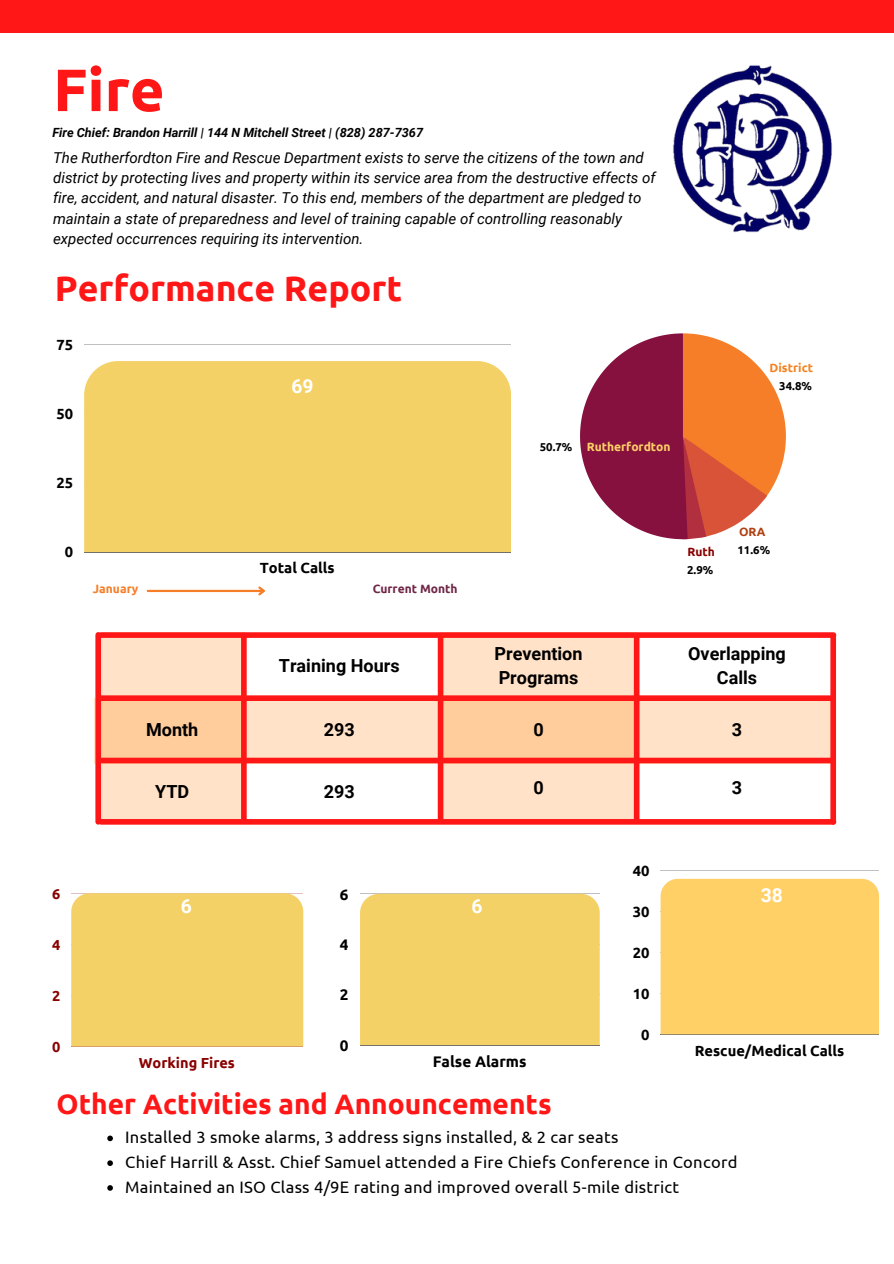
<style>
.page{position:relative;width:894px;height:1264px;background:#fff}
.page>*{position:absolute;margin:0;border:0;box-sizing:border-box;transform-origin:0 0}
.t1{font:700 59.55px "Ubuntu";color:#ff1616}
.t2{font:700 35.55px "Ubuntu";color:#ff1616}
.t3{font:700 28.05px "Ubuntu";color:#ff1616}
.t4{font:700 19.2px "Roboto";color:#fff}
.t5{font:700 18px/24.8px "Roboto";color:#000}
.t6{font:16.5px "Ubuntu";letter-spacing:.015em;color:#000}
.t7{font:700 15.3px "Ubuntu";color:#000}
.t8{font:italic 15px/20.2px "Roboto";color:#000}
.t9{font:700 14.7px "Ubuntu";color:#000}
.t10{font:700 14.55px "Ubuntu";color:#890000}
.t11{font:italic 700 12.6px "Roboto";color:#000}
.t12{font:700 12px "Ubuntu";color:#ffd066}
.t13{font:700 12px "Ubuntu";color:#702747}
.t14{font:700 12px "Ubuntu";color:#f48322}
.t15{font:700 12px "Ubuntu";color:#f67e28}
.t16{font:700 12px "Ubuntu";color:#890000}
.t17{font:700 12px "Ubuntu";color:#b04114}
.t18{font:700 11.4px "Ubuntu";color:#000}
</style>
<div class="page">
<img style="left:673px;top:65px;width:159px;height:168px">
<div style="left:0;top:0;width:893px;height:33px;background:#ff1616"></div>
<svg style="left:107px;top:1135px;width:6px;height:6px"></svg>
<svg style="left:107px;top:1160px;width:6px;height:5px"></svg>
<svg style="left:107px;top:1185px;width:6px;height:5px"></svg>
<svg style="left:580px;top:333px;width:205px;height:206px"></svg>
<hr style="left:148px;top:590px;width:115px;height:2px;background:#f67e28">
<svg style="left:256px;top:586px;width:9px;height:10px"></svg>
<div style="left:360px;top:893px;width:239px;height:152px;background:#f4d167"></div>
<hr style="left:71px;top:1046px;width:232px;height:1px;background:#890000">
<div style="left:71px;top:893px;width:232px;height:153px;background:#f4d167"></div>
<hr style="left:660px;top:870px;width:218px;height:1px;background:#000">
<hr style="left:660px;top:1034px;width:218px;height:1px;background:#000">
<div style="left:660px;top:878px;width:218px;height:156px;background:#ffd066"></div>
<hr style="left:84px;top:344px;width:426px;height:1px;background:#000">
<hr style="left:84px;top:552px;width:426px;height:1px;background:#000">
<div style="left:84px;top:361px;width:427px;height:191px;background:#f4d167"></div>
<div style="left:440px;top:632px;width:196px;height:190px;background:#ffe2c7"></div>
<div style="left:99px;top:632px;width:144px;height:189px;background:#ffe2c7"></div>
<svg style="left:101px;top:698px;width:729px;height:65px;background:#ffd6b2"></svg>
<div style="left:101px;top:632px;width:732px;height:6px;background:#ff1616"></div>
<div style="left:101px;top:695px;width:728px;height:6px;background:#ff1616"></div>
<div style="left:102px;top:757px;width:731px;height:6px;background:#ff1616"></div>
<div style="left:101px;top:819px;width:732px;height:5px;background:#ff1616"></div>
<div style="left:830px;top:636px;width:5px;height:185px;background:#ff1616"></div>
<div style="left:633px;top:637px;width:6px;height:182px;background:#ff1616"></div>
<div style="left:241px;top:635px;width:6px;height:186px;background:#ff1616"></div>
<div style="left:95px;top:635px;width:6px;height:186px;background:#ff1616"></div>
<div style="left:437px;top:637px;width:6px;height:182px;background:#ff1616"></div>
<p class="t1" style="left:53px;top:56px;width:113px">Fire</p>
<p class="t11" style="left:52px;top:125px;width:372px">Fire Chief: Brandon Harrill | 144 N Mitchell Street | (828) 287-7367</p>
<p class="t8" style="left:53px;top:147px;width:603px">The Rutherfordton Fire and Rescue Department exists to serve the citizens of the town and district by protecting lives and property within its service area from the destructive effects of fire, accident, and natural disaster. To this end, members of the department are pledged to maintain a state of preparedness and level of training capable of controlling reasonably expected occurrences requiring its intervention.</p>
<p class="t2" style="left:55px;top:268px;width:349px">Performance Report</p>
<p class="t9" style="left:57px;top:336px;width:18px">75</p>
<p class="t9" style="left:57px;top:405px;width:18px">50</p>
<p class="t9" style="left:57px;top:474px;width:18px">25</p>
<p class="t4" style="left:291px;top:375px;width:24px">69</p>
<p class="t9" style="left:65px;top:544px;width:10px">0</p>
<p class="t9" style="left:260px;top:560px;width:76px">Total Calls</p>
<p class="t15" style="left:93px;top:581px;width:47px">January</p>
<p class="t13" style="left:372px;top:581px;width:86px">Current Month</p>
<p class="t5" style="left:146px;top:717px;width:54px">Month</p>
<p class="t5" style="left:155px;top:779px;width:35px">YTD</p>
<p class="t5" style="left:279px;top:653px;width:122px">Training Hours</p>
<p class="t5" style="left:324px;top:717px;width:32px">293</p>
<p class="t5" style="left:324px;top:779px;width:32px">293</p>
<p class="t14" style="left:769px;top:361px;width:45px">District</p>
<p class="t18" style="left:539px;top:440px;width:34px">50.7%</p>
<p class="t12" style="left:586px;top:439px;width:85px">Rutherfordton</p>
<p class="t18" style="left:779px;top:379px;width:34px">34.8%</p>
<p class="t16" style="left:687px;top:544px;width:29px">Ruth</p>
<p class="t18" style="left:687px;top:563px;width:28px">2.9%</p>
<p class="t17" style="left:739px;top:524px;width:28px">ORA</p>
<p class="t18" style="left:737px;top:543px;width:34px">11.6%</p>
<p class="t5" style="left:494px;top:641px;width:89px">Prevention<br>Programs</p>
<p class="t5" style="left:688px;top:641px;width:99px;text-align:center">Overlapping<br>Calls</p>
<p class="t5" style="left:533px;top:717px;width:12px">0</p>
<p class="t5" style="left:533px;top:775px;width:12px">0</p>
<p class="t5" style="left:731px;top:717px;width:12px">3</p>
<p class="t5" style="left:731px;top:775px;width:12px">3</p>
<p class="t9" style="left:632px;top:862px;width:18px">40</p>
<p class="t9" style="left:632px;top:903px;width:18px">30</p>
<p class="t9" style="left:632px;top:944px;width:18px">20</p>
<p class="t9" style="left:632px;top:985px;width:18px">10</p>
<p class="t9" style="left:641px;top:1025px;width:10px">0</p>
<p class="t4" style="left:760px;top:884px;width:24px">38</p>
<p class="t10" style="left:52px;top:885px;width:10px">6</p>
<p class="t7" style="left:340px;top:885px;width:10px">6</p>
<p class="t7" style="left:340px;top:935px;width:10px">4</p>
<p class="t7" style="left:340px;top:986px;width:10px">2</p>
<p class="t7" style="left:340px;top:1036px;width:10px">0</p>
<p class="t4" style="left:181px;top:895px;width:13px">6</p>
<p class="t4" style="left:471px;top:895px;width:13px">6</p>
<p class="t10" style="left:52px;top:936px;width:10px">4</p>
<p class="t10" style="left:52px;top:987px;width:10px">2</p>
<p class="t10" style="left:52px;top:1038px;width:10px">0</p>
<p class="t9" style="left:694px;top:1041px;width:151px">Rescue/Medical Calls</p>
<p class="t7" style="left:432px;top:1053px;width:95px">False Alarms</p>
<p class="t10" style="left:139px;top:1054px;width:98px">Working Fires</p>
<p class="t3" style="left:56px;top:1087px;width:496px">Other Activities and Announcements</p>
<p class="t6" style="left:125px;top:1128px;width:494px">Installed 3 smoke alarms, 3 address signs installed, &amp; 2 car seats</p>
<p class="t6" style="left:125px;top:1152px;width:613px">Chief Harrill &amp; Asst. Chief Samuel attended a Fire Chiefs Conference in Concord</p>
<p class="t6" style="left:125px;top:1177px;width:555px">Maintained an ISO Class 4/9E rating and improved overall 5-mile district</p>
</div>
